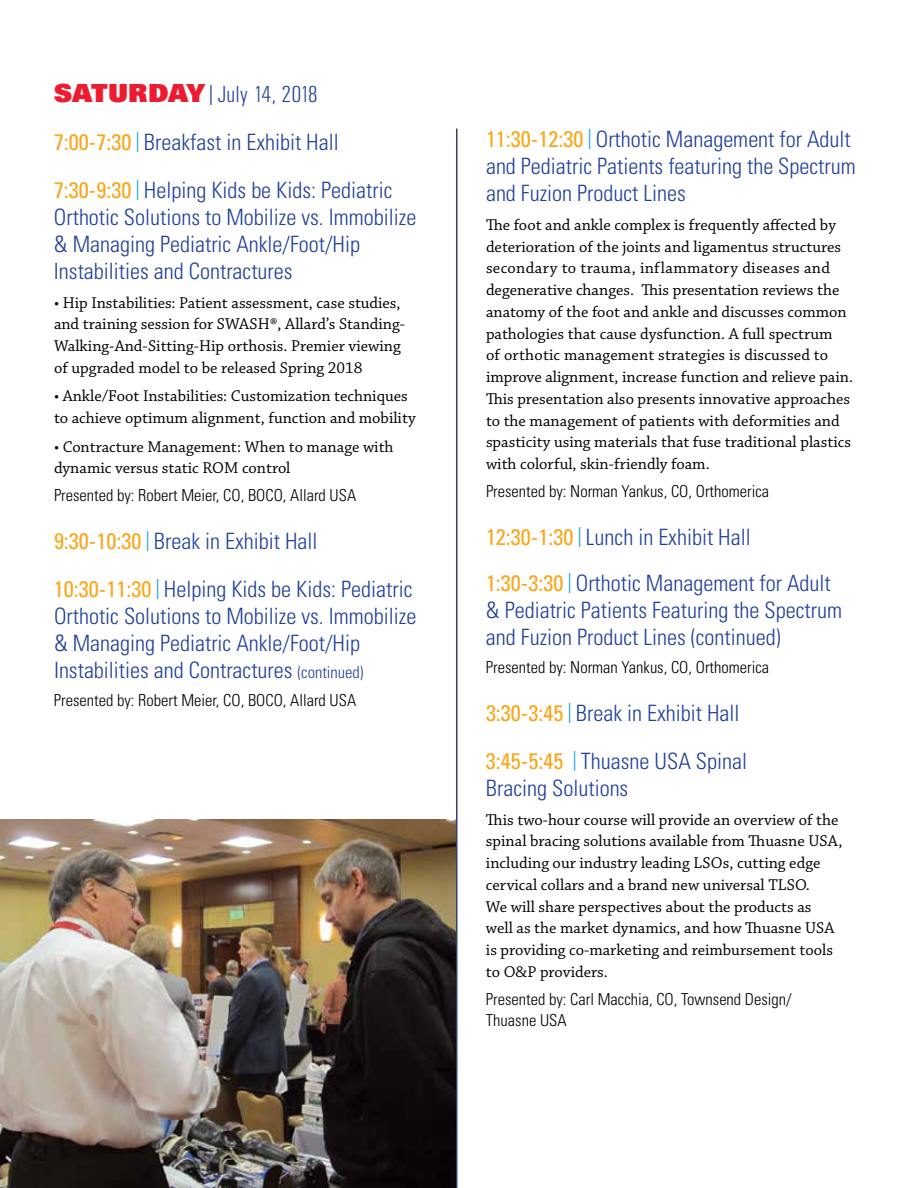
<style>
.page{position:relative;width:918px;height:1188px;background:#fff}
.page>*{position:absolute;margin:0;border:0;box-sizing:border-box;transform-origin:0 0}
.t1{font:24px "Univers Light Cond DTC";color:#21409a}
.t2{font:300 condensed 22.5px/27px "Univers";color:#21409a}
.t3{font:16.5px/21.8px "Chaparral Pro";color:#000}
.t4{font:300 condensed 16.5px/21px "Univers";color:#000}
.s1{font-family:"Univers Ultra Bold DTC";font-size:27px;color:#ed1b2f}
.s2{font-weight:400;color:#faa61a}
.s3{font-family:"Univers Light Cond DTC";font-weight:400;font-stretch:normal;font-size:24px;color:#27aae1}
.s4{font-size:16.5px}
</style>
<div class="page">
<img style="left:0;top:820px;width:456px;height:368px">
<hr style="left:456px;top:129px;width:2px;height:1059px;background:#2f466b">
<h1 class="t1" style="left:54px;top:81px;width:265px"><span class="s1">SATURDAY</span>|July 14, 2018</h1>
<h2 class="t2" style="left:54px;top:118px;width:340px;line-height:48px"><span class="s2">7:00-7:30</span><span class="s3">|</span>Breakfast in Exhibit Hall<br><span class="s2">7:30-9:30</span><span class="s3">|</span>Helping Kids be Kids: Pediatric</h2>
<h2 class="t2" style="left:54px;top:203px;width:364px">Orthotic Solutions to Mobilize vs. Immobilize &amp; Managing Pediatric Ankle/Foot/Hip<br>Instabilities and Contractures</h2>
<p class="t3" style="left:54px;top:292px;width:352px">• Hip Instabilities: Patient assessment, case studies, and training session for SWASH®, Allard’s Standing-Walking-And-Sitting-Hip orthosis. Premier viewing of upgraded model to be released Spring 2018</p>
<p class="t3" style="left:54px;top:386px;width:363px">• Ankle/Foot Instabilities: Customization techniques to achieve optimum alignment, function and mobility</p>
<p class="t3" style="left:54px;top:436px;width:341px">• Contracture Management: When to manage with dynamic versus static ROM control</p>
<p class="t4" style="left:54px;top:484px;width:304px">Presented by: Robert Meier, CO, BOCO, Allard USA</p>
<h2 class="t2" style="left:54px;top:517px;width:360px;line-height:48px"><span class="s2">9:30-10:30</span><span class="s3">|</span>Break in Exhibit Hall<br><span class="s2">10:30-11:30</span><span class="s3">|</span>Helping Kids be Kids: Pediatric</h2>
<h2 class="t2" style="left:54px;top:602px;width:364px">Orthotic Solutions to Mobilize vs. Immobilize &amp; Managing Pediatric Ankle/Foot/Hip<br>Instabilities and Contractures <span class="s4">(continued)</span></h2>
<p class="t4" style="left:54px;top:689px;width:304px">Presented by: Robert Meier, CO, BOCO, Allard USA</p>
<h2 class="t2" style="left:486px;top:126px;width:371px"><span class="s2">11:30-12:30</span><span class="s3">|</span>Orthotic Management for Adult and Pediatric Patients featuring the Spectrum and Fuzion Product Lines</h2>
<p class="t3" style="left:486px;top:214px;width:369px">The foot and ankle complex is frequently affected by deterioration of the joints and ligamentus structures secondary to trauma, inflammatory diseases and degenerative changes. This presentation reviews the anatomy of the foot and ankle and discusses common pathologies that cause dysfunction. A full spectrum<br>of orthotic management strategies is discussed to improve alignment, increase function and relieve pain.<br>This presentation also presents innovative approaches to the management of patients with deformities and spasticity using materials that fuse traditional plastics with colorful, skin-friendly foam.</p>
<p class="t4" style="left:486px;top:480px;width:285px">Presented by: Norman Yankus, CO, Orthomerica</p>
<h2 class="t2" style="left:486px;top:513px;width:346px;line-height:46.5px"><span class="s2">12:30-1:30</span><span class="s3">|</span>Lunch in Exhibit Hall<br><span class="s2">1:30-3:30</span><span class="s3">|</span>Orthotic Management for Adult</h2>
<h2 class="t2" style="left:486px;top:597px;width:358px">&amp; Pediatric Patients Featuring the Spectrum and Fuzion Product Lines (continued)</h2>
<p class="t4" style="left:486px;top:657px;width:285px">Presented by: Norman Yankus, CO, Orthomerica</p>
<h2 class="t2" style="left:486px;top:689px;width:263px;line-height:48px"><span class="s2">3:30-3:45</span><span class="s3">|</span>Break in Exhibit Hall<br><span class="s2">3:45-5:45</span> <span class="s3">|</span>Thuasne USA Spinal</h2>
<h2 class="t2" style="left:486px;top:774px;width:144px">Bracing Solutions</h2>
<p class="t3" style="left:486px;top:809px;width:358px">This two-hour course will provide an overview of the spinal bracing solutions available from Thuasne USA, including our industry leading LSOs, cutting edge cervical collars and a brand new universal TLSO.<br>We will share perspectives about the products as well as the market dynamics, and how Thuasne USA is providing co-marketing and reimbursement tools to O&amp;P providers.</p>
<p class="t4" style="left:486px;top:988px;width:307px">Presented by: Carl Macchia, CO, Townsend Design/<br>Thuasne USA</p>
</div>
